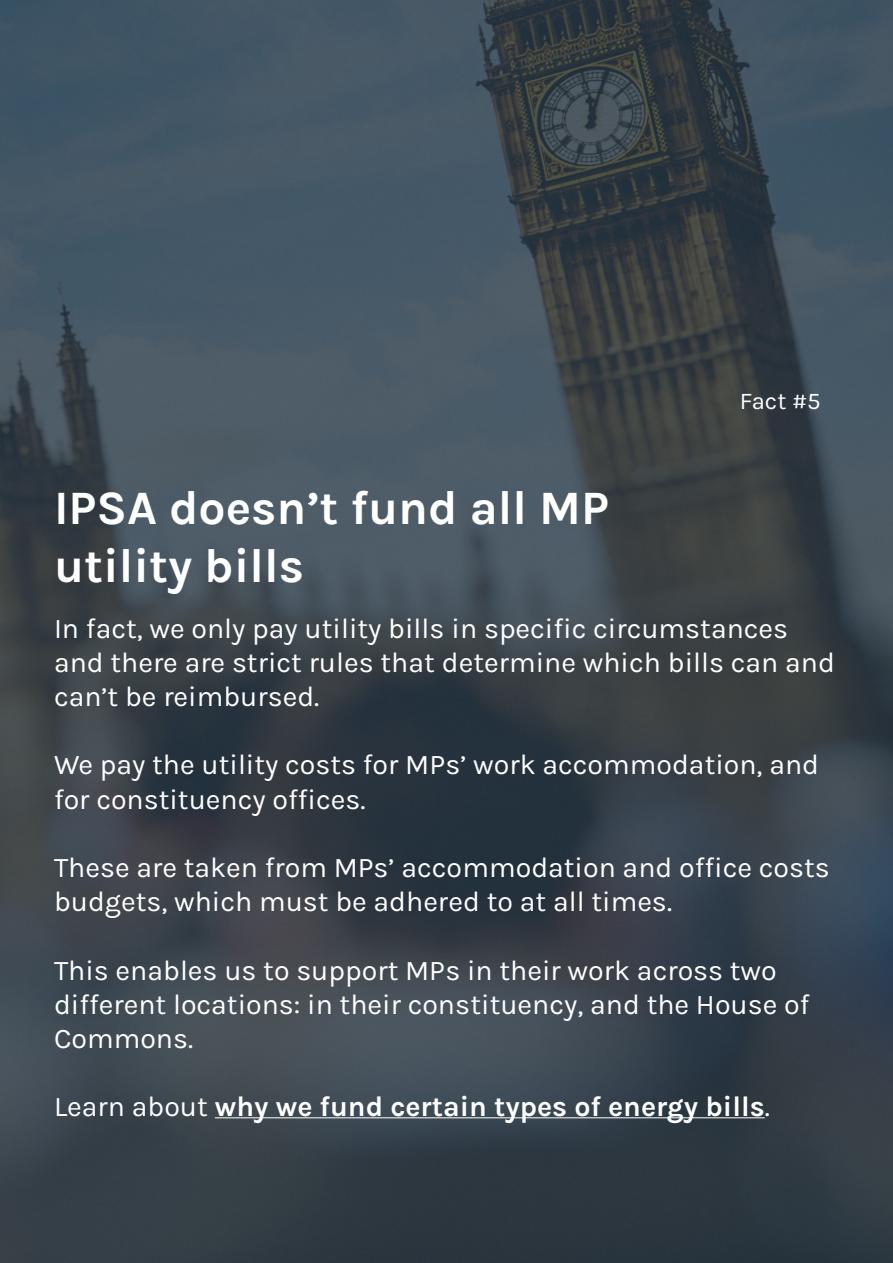
<style>
.page{position:relative;width:893px;height:1263px;background:#fff}
.page>*{position:absolute;margin:0;border:0;box-sizing:border-box;transform-origin:0 0}
.t1{font:700 48px/57.6px "Karla";color:#fff}
.t2{font:28.5px/34.2px "Karla";color:#fff}
.t3{font:700 28.5px "Karla";color:#fff}
.t4{font:24px "Karla";color:#fff}
.s1{font-weight:400}
</style>
<div class="page">
<img style="left:0;top:0;width:893px;height:1263px">
<hr style="left:215px;top:1117px;width:550px;height:1px;background:#fff">
<p class="t4" style="left:740px;top:386px;width:82px">Fact #5</p>
<p class="t1" style="left:54px;top:477px;width:556px">IPSA doesn’t fund all MP utility bills</p>
<p class="t2" style="left:54px;top:610px;width:782px">In fact, we only pay utility bills in specific circumstances and there are strict rules that determine which bills can and can’t be reimbursed.</p>
<p class="t2" style="left:54px;top:747px;width:767px">We pay the utility costs for MPs’ work accommodation, and for constituency offices.</p>
<p class="t2" style="left:54px;top:849px;width:777px">These are taken from MPs’ accommodation and office costs budgets, which must be adhered to at all times.</p>
<p class="t2" style="left:54px;top:952px;width:757px">This enables us to support MPs in their work across two different locations: in their constituency, and the House of<br>Commons.</p>
<p class="t3" style="left:54px;top:1088px;width:717px"><span class="s1">Learn about</span> why we fund certain types of energy bills<span class="s1">.</span></p>
</div>
